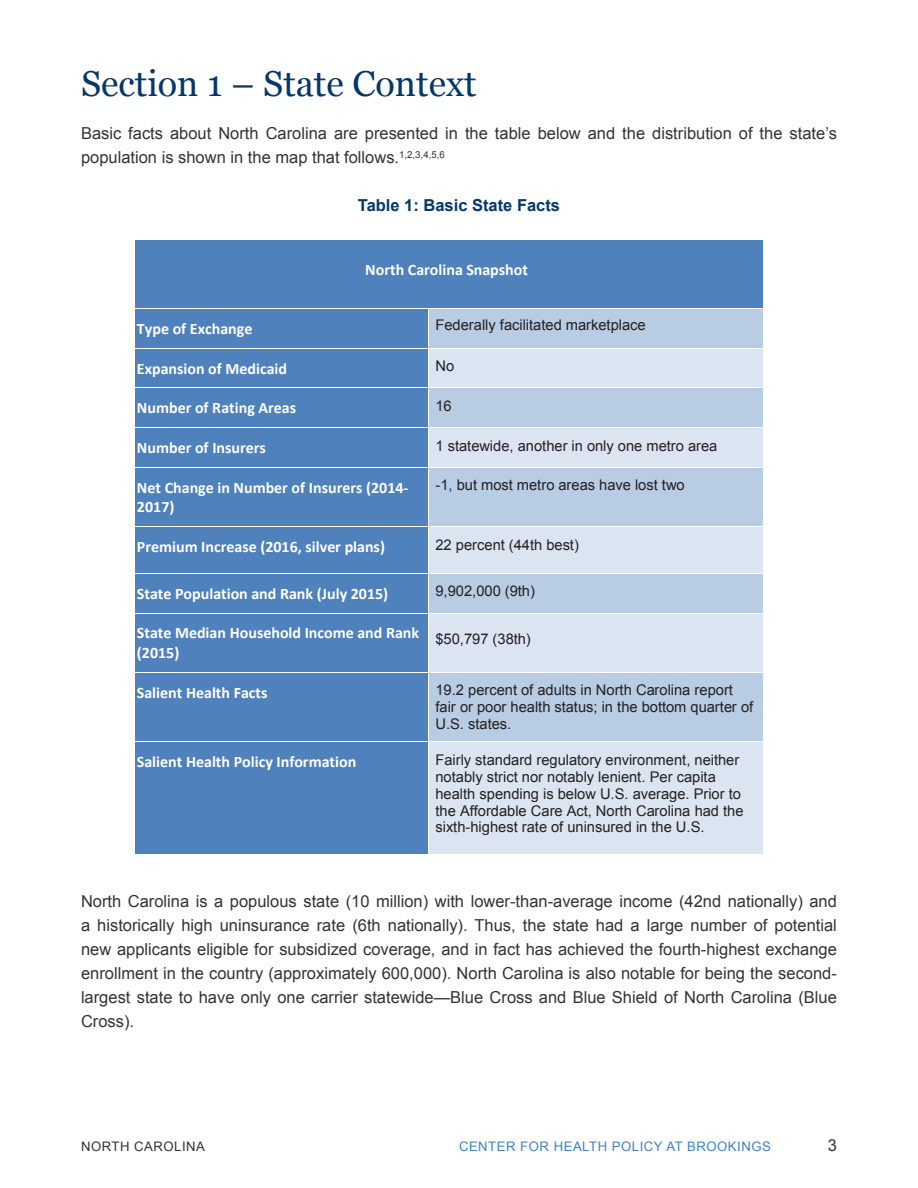
<style>
.page{position:relative;width:918px;height:1188px;background:#fff}
.page>*{position:absolute;margin:0;border:0;box-sizing:border-box;transform-origin:0 0}
.heading_1{font:36px "Georgia";color:#053769}
.t1{font:16.5px/24px "Arial";color:#333}
.t2{font:700 16.5px "Arial";color:#053769}
.t3{font:700 16.05px/19.5px "Calibri";color:#fff}
.t4{font:14.7px/17px "Arial";color:#231f20}
.t5{font:13.2px "Arial";letter-spacing:.04em;color:#3e83c1}
.t6{font:13.2px "Arial";letter-spacing:.04em;color:#333}
</style>
<div class="page">
<div style="left:137px;top:240px;width:619px;height:19px;background:#4f81bd"></div>
<div style="left:137px;top:259px;width:619px;height:20px;background:#4f81bd"></div>
<div style="left:137px;top:279px;width:619px;height:19px;background:#4f81bd"></div>
<div style="left:137px;top:298px;width:619px;height:10px;background:#4f81bd"></div>
<div style="left:137px;top:309px;width:284px;height:10px;background:#4f81bd"></div>
<div style="left:137px;top:319px;width:284px;height:19px;background:#4f81bd"></div>
<div style="left:137px;top:338px;width:284px;height:10px;background:#4f81bd"></div>
<div style="left:429px;top:309px;width:334px;height:39px;background:#b8cce4"></div>
<div style="left:137px;top:349px;width:284px;height:9px;background:#4f81bd"></div>
<div style="left:137px;top:358px;width:284px;height:20px;background:#4f81bd"></div>
<div style="left:137px;top:378px;width:284px;height:10px;background:#4f81bd"></div>
<div style="left:429px;top:349px;width:334px;height:39px;background:#dbe5f1"></div>
<div style="left:137px;top:388px;width:284px;height:10px;background:#4f81bd"></div>
<div style="left:137px;top:398px;width:284px;height:20px;background:#4f81bd"></div>
<div style="left:137px;top:418px;width:284px;height:9px;background:#4f81bd"></div>
<div style="left:429px;top:388px;width:334px;height:39px;background:#b8cce4"></div>
<hr style="left:135px;top:388px;width:293px;height:1px;background:#fff">
<hr style="left:429px;top:388px;width:334px;height:1px;background:#fff">
<div style="left:137px;top:428px;width:284px;height:10px;background:#4f81bd"></div>
<div style="left:137px;top:438px;width:284px;height:19px;background:#4f81bd"></div>
<div style="left:137px;top:457px;width:284px;height:10px;background:#4f81bd"></div>
<div style="left:429px;top:428px;width:334px;height:39px;background:#dbe5f1"></div>
<div style="left:137px;top:468px;width:284px;height:9px;background:#4f81bd"></div>
<div style="left:137px;top:477px;width:284px;height:20px;background:#4f81bd"></div>
<div style="left:137px;top:497px;width:284px;height:20px;background:#4f81bd"></div>
<div style="left:137px;top:517px;width:284px;height:9px;background:#4f81bd"></div>
<div style="left:429px;top:468px;width:334px;height:58px;background:#b8cce4"></div>
<div style="left:135px;top:527px;width:293px;height:46px;background:#4f81bd"></div>
<div style="left:429px;top:527px;width:334px;height:46px;background:#dbe5f1"></div>
<div style="left:137px;top:574px;width:284px;height:10px;background:#4f81bd"></div>
<div style="left:137px;top:584px;width:284px;height:19px;background:#4f81bd"></div>
<div style="left:137px;top:603px;width:284px;height:10px;background:#4f81bd"></div>
<div style="left:429px;top:574px;width:334px;height:39px;background:#b8cce4"></div>
<div style="left:137px;top:613px;width:284px;height:10px;background:#4f81bd"></div>
<div style="left:137px;top:623px;width:284px;height:20px;background:#4f81bd"></div>
<div style="left:137px;top:643px;width:284px;height:19px;background:#4f81bd"></div>
<div style="left:137px;top:662px;width:284px;height:10px;background:#4f81bd"></div>
<div style="left:429px;top:613px;width:334px;height:59px;background:#dbe5f1"></div>
<hr style="left:135px;top:613px;width:293px;height:1px;background:#fff">
<hr style="left:429px;top:613px;width:334px;height:1px;background:#fff">
<div style="left:135px;top:673px;width:293px;height:69px;background:#4f81bd"></div>
<div style="left:429px;top:673px;width:334px;height:69px;background:#b8cce4"></div>
<div style="left:135px;top:742px;width:293px;height:112px;background:#4f81bd"></div>
<div style="left:429px;top:742px;width:334px;height:112px;background:#dbe5f1"></div>
<hr style="left:135px;top:742px;width:293px;height:1px;background:#fff">
<svg style="left:169px;top:309px;width:490px;height:434px"></svg>
<hr style="left:429px;top:742px;width:334px;height:1px;background:#fff">
<hr style="left:428px;top:742px;width:1px;height:112px;background:#fff">
<p class="heading_1" style="left:81px;top:61px;width:397px">Section 1 – State Context</p>
<p class="t1" style="left:81px;top:122px;width:757px">Basic facts about North Carolina are presented in the table below and the distribution of the state’s population is shown in the map that follows.<sup>1,2,3,4,5,6</sup></p>
<p class="t2" style="left:358px;top:195px;width:204px">Table 1: Basic State Facts</p>
<p class="t3" style="left:365px;top:259px;width:164px">North Carolina Snapshot</p>
<p class="t3" style="left:137px;top:319px;width:117px">Type of Exchange</p>
<p class="t4" style="left:435px;top:317px;width:212px">Federally facilitated marketplace</p>
<p class="t3" style="left:137px;top:358px;width:152px">Expansion of Medicaid</p>
<p class="t4" style="left:435px;top:358px;width:20px">No</p>
<p class="t3" style="left:137px;top:398px;width:161px">Number of Rating Areas</p>
<p class="t4" style="left:435px;top:398px;width:18px">16</p>
<p class="t3" style="left:137px;top:438px;width:130px">Number of Insurers</p>
<p class="t4" style="left:435px;top:437px;width:283px">1 statewide, another in only one metro area</p>
<p class="t3" style="left:137px;top:478px;width:273px">Net Change in Number of Insurers (2014-<br>2017)</p>
<p class="t4" style="left:435px;top:477px;width:251px">-1, but most metro areas have lost two</p>
<p class="t3" style="left:137px;top:537px;width:250px">Premium Increase (2016, silver plans)</p>
<p class="t4" style="left:435px;top:536px;width:145px">22 percent (44th best)</p>
<p class="t3" style="left:137px;top:584px;width:253px">State Population and Rank (July 2015)</p>
<p class="t4" style="left:435px;top:583px;width:101px">9,902,000 (9th)</p>
<p class="t3" style="left:137px;top:623px;width:284px">State Median Household Income and Rank (2015)</p>
<p class="t4" style="left:435px;top:630px;width:97px">$50,797 (38th)</p>
<p class="t3" style="left:137px;top:682px;width:132px">Salient Health Facts</p>
<p class="t4" style="left:435px;top:682px;width:319px">19.2 percent of adults in North Carolina report fair or poor health status; in the bottom quarter of<br>U.S. states.</p>
<p class="t3" style="left:137px;top:752px;width:221px">Salient Health Policy Information</p>
<p class="t4" style="left:435px;top:752px;width:310px">Fairly standard regulatory environment, neither notably strict nor notably lenient. Per capita health spending is below U.S. average. Prior to the Affordable Care Act, North Carolina had the sixth-highest rate of uninsured in the U.S.</p>
<p class="t1" style="left:81px;top:890px;width:757px;text-align:justify">North Carolina is a populous state (10 million) with lower-than-average income (42nd nationally) and a historically high uninsurance rate (6th nationally). Thus, the state had a large number of potential new applicants eligible for subsidized coverage, and in fact has achieved the fourth-highest exchange enrollment in the country (approximately 600,000). North Carolina is also notable for being the second&shy;largest state to have only one carrier statewide—Blue Cross and Blue Shield of North Carolina (Blue Cross).</p>
<p class="t6" style="left:81px;top:1138px;width:125px">NORTH CAROLINA</p>
<p class="t5" style="left:459px;top:1138px;width:313px">CENTER FOR HEALTH POLICY AT BROOKINGS</p>
<p class="t1" style="left:828px;top:1134px;width:11px">3</p>
</div>
